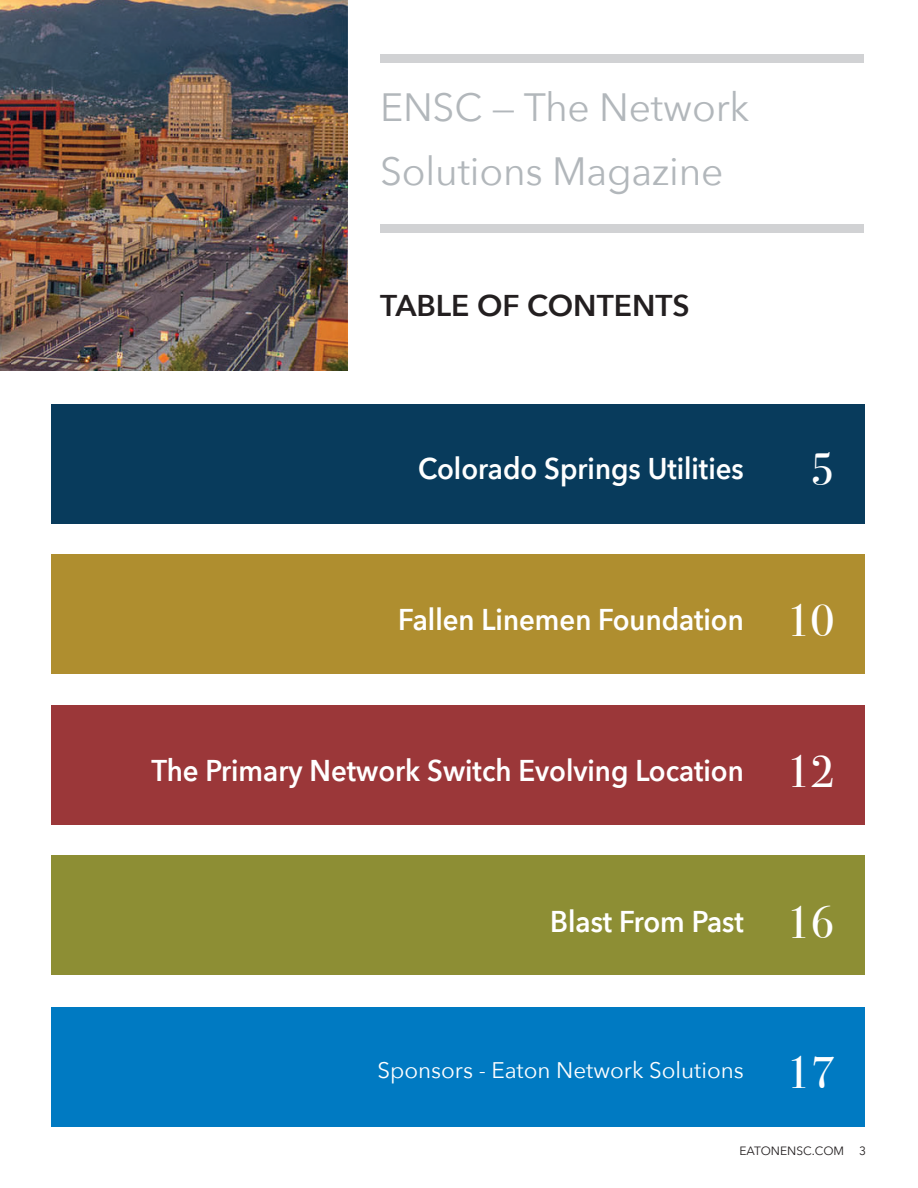
<style>
.page{position:relative;width:918px;height:1188px;background:#fff}
.page>*{position:absolute;margin:0;border:0;box-sizing:border-box;transform-origin:0 0}
.t1{font:45px "Bodoni Svty Two ITCTT";color:#fff}
.t2{font:39.45px/64.5px "Avenir Next";letter-spacing:-.005em;color:#b2b7bb}
.t3{font:600 30px "Avenir Next";color:#fff;scale:.92 1}
.t4{font:600 30px "Avenir Next";color:#231f20}
.t5{font:22.5px "Avenir Next";color:#fff}
.t6{font:12px "Avenir Next";color:#231f20}
</style>
<div class="page">
<img style="left:11px;top:0;width:337px;height:370px">
<div style="left:52px;top:404px;width:813px;height:120px;background:#083b5c"></div>
<div style="left:52px;top:705px;width:813px;height:120px;background:#9b3739"></div>
<div style="left:52px;top:855px;width:813px;height:120px;background:#8d8e34"></div>
<div style="left:52px;top:554px;width:813px;height:120px;background:#af8e2f"></div>
<div style="left:52px;top:1007px;width:813px;height:119px;background:#007ac2"></div>
<div style="left:380px;top:54px;width:484px;height:8px;background:#d1d2d4"></div>
<div style="left:380px;top:225px;width:484px;height:8px;background:#d1d2d4"></div>
<img style="left:0;top:0;width:11px;height:370px">
<p class="t2" style="left:380px;top:73px;width:371px">ENSC — The Network<br>Solutions Magazine</p>
<p class="t4" style="left:380px;top:280px;width:311px">TABLE OF CONTENTS</p>
<p class="t3" style="left:418px;top:443px;width:355px">Colorado Springs Utilities</p>
<p class="t1" style="left:811px;top:433px;width:25px">5</p>
<p class="t3" style="left:398px;top:594px;width:377px">Fallen Linemen Foundation</p>
<p class="t1" style="left:787px;top:584px;width:49px">10</p>
<p class="t3" style="left:152px;top:745px;width:645px">The Primary Network Switch Evolving Location</p>
<p class="t1" style="left:787px;top:735px;width:49px">12</p>
<p class="t3" style="left:550px;top:896px;width:212px">Blast From Past</p>
<p class="t1" style="left:787px;top:886px;width:49px">16</p>
<p class="t5" style="left:377px;top:1051px;width:368px">Sponsors - Eaton Network Solutions</p>
<p class="t1" style="left:787px;top:1036px;width:49px">17</p>
<p class="t6" style="left:739px;top:1140px;width:106px">EATONENSC.COM</p>
<p class="t6" style="left:859px;top:1140px;width:8px">3</p>
</div>
